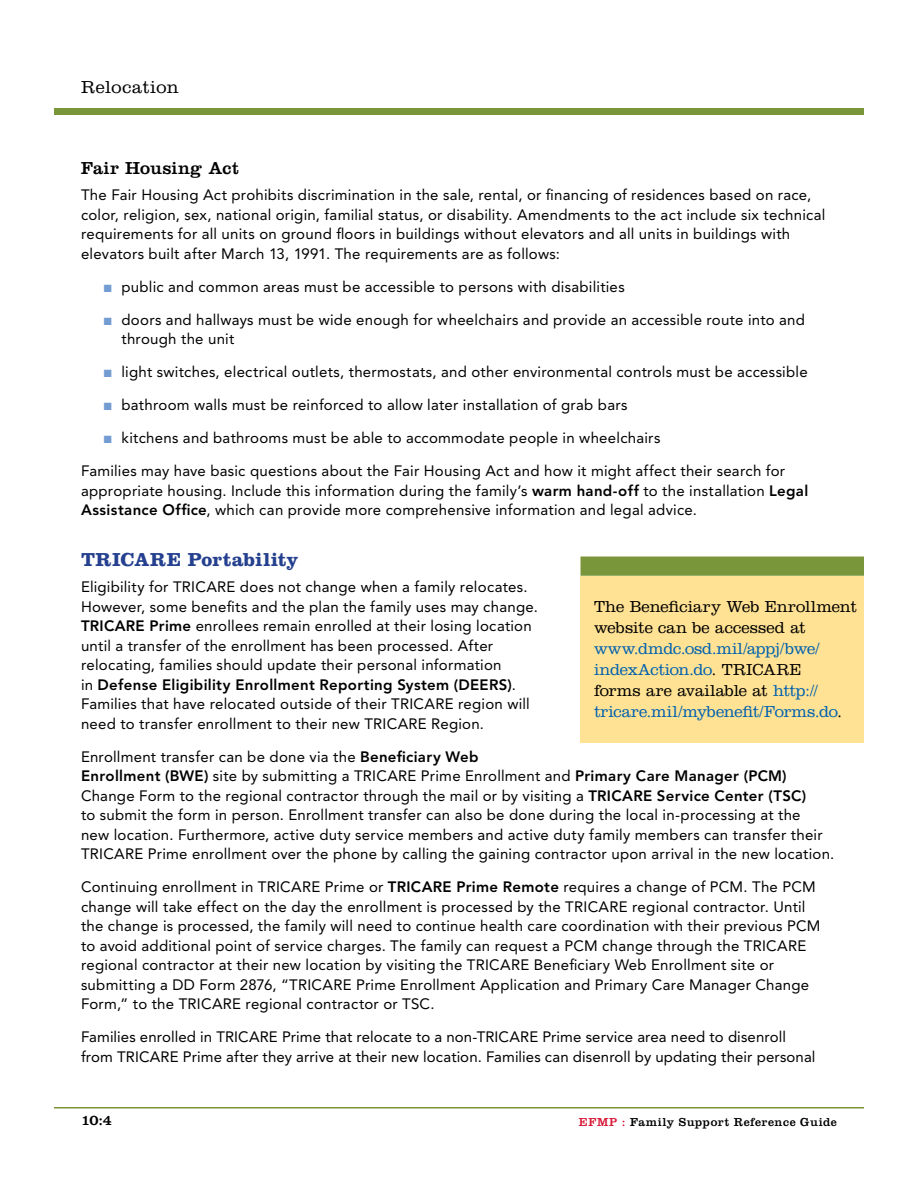
<style>
.page{position:relative;width:918px;height:1188px;background:#fff}
.page>*{position:absolute;margin:0;border:0;box-sizing:border-box;transform-origin:0 0}
.t1{font:700 19.5px "Clarendon LT Std";letter-spacing:.005em;color:#25408f}
.t2{font:18px "Clarendon LT Std";letter-spacing:.01em;color:#000}
.t3{font:300 18px "Clarendon LT Std";letter-spacing:.025em;color:#000}
.t4{font:300 16.5px/21px "Clarendon LT Std";letter-spacing:-.005em;color:#000}
.t5{font:15px/19.5px "Avenir LT Std";letter-spacing:.015em;color:#000}
.t6{font:15px "Clarendon LT Std";color:#000}
.t7{font:12px "Clarendon LT Std";letter-spacing:.04em;color:#000}
.s1{color:#739dd2}
.s2{font-weight:800}
.s3{color:#0061af}
.s4{color:#d71635}
</style>
<div class="page">
<div style="left:54px;top:108px;width:810px;height:7px;background:#7a963b"></div>
<hr style="left:54px;top:1107px;width:810px;height:1px;background:#7a963b">
<div style="left:580px;top:576px;width:284px;height:166px;background:#ffe293"></div>
<div style="left:580px;top:556px;width:284px;height:20px;background:#7a963b;border:2px solid #7a963b"></div>
<p class="t3" style="left:81px;top:77px;width:99px">Relocation</p>
<h3 class="t2" style="left:81px;top:157px;width:159px">Fair Housing Act</h3>
<p class="t5" style="left:81px;top:185px;width:746px">The Fair Housing Act prohibits discrimination in the sale, rental, or financing of residences based on race, color, religion, sex, national origin, familial status, or disability. Amendments to the act include six technical requirements for all units on ground floors in buildings without elevators and all units in buildings with elevators built after March 13, 1991. The requirements are as follows:</p>
<p class="t5" style="left:104px;top:277px;width:522px"><span class="s1">■</span> public and common areas must be accessible to persons with disabilities</p>
<p class="t5" style="left:122px;top:310px;width:685px;text-indent:-18px"><span class="s1">■</span> doors and hallways must be wide enough for wheelchairs and provide an accessible route into and through the unit</p>
<p class="t5" style="left:104px;top:362px;width:705px"><span class="s1">■</span> light switches, electrical outlets, thermostats, and other environmental controls must be accessible</p>
<p class="t5" style="left:104px;top:395px;width:525px"><span class="s1">■</span> bathroom walls must be reinforced to allow later installation of grab bars</p>
<p class="t5" style="left:104px;top:428px;width:558px"><span class="s1">■</span> kitchens and bathrooms must be able to accommodate people in wheelchairs</p>
<p class="t5" style="left:81px;top:461px;width:729px">Families may have basic questions about the Fair Housing Act and how it might affect their search for appropriate housing. Include this information during the family’s <span class="s2">warm hand-off</span> to the installation <span class="s2">Legal<br>Assistance Office</span>, which can provide more comprehensive information and legal advice.</p>
<h2 class="t1" style="left:81px;top:548px;width:219px">TRICARE Portability</h2>
<p class="t5" style="left:81px;top:578px;width:456px">Eligibility for TRICARE does not change when a family relocates.<br>However, some benefits and the plan the family uses may change.<br><span class="s2">TRICARE Prime</span> enrollees remain enrolled at their losing location until a transfer of the enrollment has been processed. After relocating, families should update their personal information<br>in <span class="s2">Defense Eligibility Enrollment Reporting System (DEERS)</span>.<br>Families that have relocated outside of their TRICARE region will need to transfer enrollment to their new TRICARE Region.</p>
<p class="t5" style="left:81px;top:747px;width:752px">Enrollment transfer can be done via the <span class="s2">Beneficiary Web<br>Enrollment (BWE)</span> site by submitting a TRICARE Prime Enrollment and <span class="s2">Primary Care Manager (PCM)<br></span>Change Form to the regional contractor through the mail or by visiting a <span class="s2">TRICARE Service Center (TSC)<br></span>to submit the form in person. Enrollment transfer can also be done during the local in-processing at the new location. Furthermore, active duty service members and active duty family members can transfer their TRICARE Prime enrollment over the phone by calling the gaining contractor upon arrival in the new location.</p>
<p class="t5" style="left:81px;top:878px;width:741px">Continuing enrollment in TRICARE Prime or <span class="s2">TRICARE Prime Remote</span> requires a change of PCM. The PCM change will take effect on the day the enrollment is processed by the TRICARE regional contractor. Until the change is processed, the family will need to continue health care coordination with their previous PCM to avoid additional point of service charges. The family can request a PCM change through the TRICARE regional contractor at their new location by visiting the TRICARE Beneficiary Web Enrollment site or submitting a DD Form 2876, “TRICARE Prime Enrollment Application and Primary Care Manager Change Form,” to the TRICARE regional contractor or TSC.</p>
<p class="t5" style="left:81px;top:1028px;width:736px">Families enrolled in TRICARE Prime that relocate to a non-TRICARE Prime service area need to disenroll from TRICARE Prime after they arrive at their new location. Families can disenroll by updating their personal</p>
<p class="t4" style="left:594px;top:596px;width:264px">The Beneficiary Web Enrollment website can be accessed at <span class="s3">www.dmdc.osd.mil/appj/bwe/ indexAction.do</span>. TRICARE<br>forms are available at <span class="s3">http:// tricare.mil/mybenefit/Forms.do</span>.</p>
<p class="t6" style="left:81px;top:1111px;width:33px">10:4</p>
<p class="t7" style="left:579px;top:1115px;width:260px"><span class="s4">EFMP :</span> Family Support Reference Guide</p>
</div>
